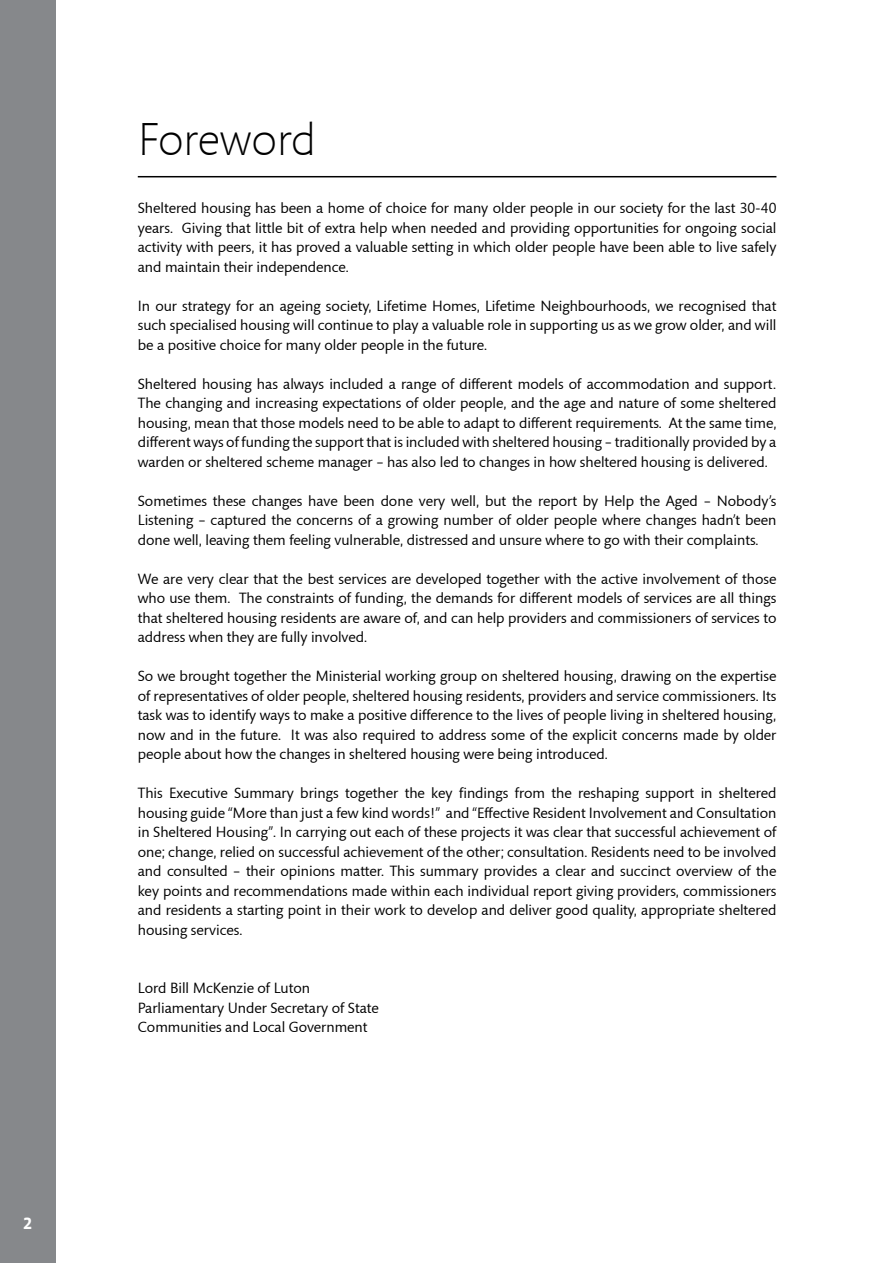
<style>
.page{position:relative;width:893px;height:1263px;background:#fff}
.page>*{position:absolute;margin:0;border:0;box-sizing:border-box;transform-origin:0 0}
.t1{font:300 46.5px "Mundo Sans";color:#000}
.t2{font:15px/19.5px "Mundo Sans";color:#000;text-align:justify}
.t3{font:15px "Apex New PS Bold Proportional";color:#fff}
</style>
<div class="page">
<div style="left:0;top:0;width:55px;height:1263px;background:#86888b"></div>
<hr style="left:138px;top:176px;width:638px;height:1px;background:#000">
<p class="t3" style="left:23px;top:1215px;width:11px">2</p>
<h1 class="t1" style="left:138px;top:114px;width:180px">Foreword</h1>
<p class="t2" style="left:138px;top:199px;width:640px">Sheltered housing has been a home of choice for many older people in our society for the last 30-40 years. Giving that little bit of extra help when needed and providing opportunities for ongoing social activity with peers, it has proved a valuable setting in which older people have been able to live safely and maintain their independence.</p>
<p class="t2" style="left:138px;top:296px;width:640px">In our strategy for an ageing society, Lifetime Homes, Lifetime Neighbourhoods, we recognised that such specialised housing will continue to play a valuable role in supporting us as we grow older, and will be a positive choice for many older people in the future.</p>
<p class="t2" style="left:138px;top:374px;width:640px">Sheltered housing has always included a range of different models of accommodation and support.<br>The changing and increasing expectations of older people, and the age and nature of some sheltered housing, mean that those models need to be able to adapt to different requirements. At the same time, different ways of funding the support that is included with sheltered housing – traditionally provided by a warden or sheltered scheme manager – has also led to changes in how sheltered housing is delivered.</p>
<p class="t2" style="left:138px;top:491px;width:640px">Sometimes these changes have been done very well, but the report by Help the Aged – Nobody’s Listening – captured the concerns of a growing number of older people where changes hadn’t been done well, leaving them feeling vulnerable, distressed and unsure where to go with their complaints.</p>
<p class="t2" style="left:138px;top:569px;width:640px">We are very clear that the best services are developed together with the active involvement of those who use them. The constraints of funding, the demands for different models of services are all things that sheltered housing residents are aware of, and can help providers and commissioners of services to address when they are fully involved.</p>
<p class="t2" style="left:138px;top:667px;width:640px">So we brought together the Ministerial working group on sheltered housing, drawing on the expertise of representatives of older people, sheltered housing residents, providers and service commissioners. Its task was to identify ways to make a positive difference to the lives of people living in sheltered housing, now and in the future. It was also required to address some of the explicit concerns made by older people about how the changes in sheltered housing were being introduced.</p>
<p class="t2" style="left:138px;top:784px;width:640px">This Executive Summary brings together the key findings from the reshaping support in sheltered housing guide “More than just a few kind words!” and “Effective Resident Involvement and Consultation in Sheltered Housing”. In carrying out each of these projects it was clear that successful achievement of one; change, relied on successful achievement of the other; consultation. Residents need to be involved and consulted – their opinions matter. This summary provides a clear and succinct overview of the key points and recommendations made within each individual report giving providers, commissioners and residents a starting point in their work to develop and deliver good quality, appropriate sheltered housing services.</p>
<p class="t2" style="left:138px;top:979px;width:243px;text-align:left">Lord Bill McKenzie of Luton<br>Parliamentary Under Secretary of State<br>Communities and Local Government</p>
</div>
